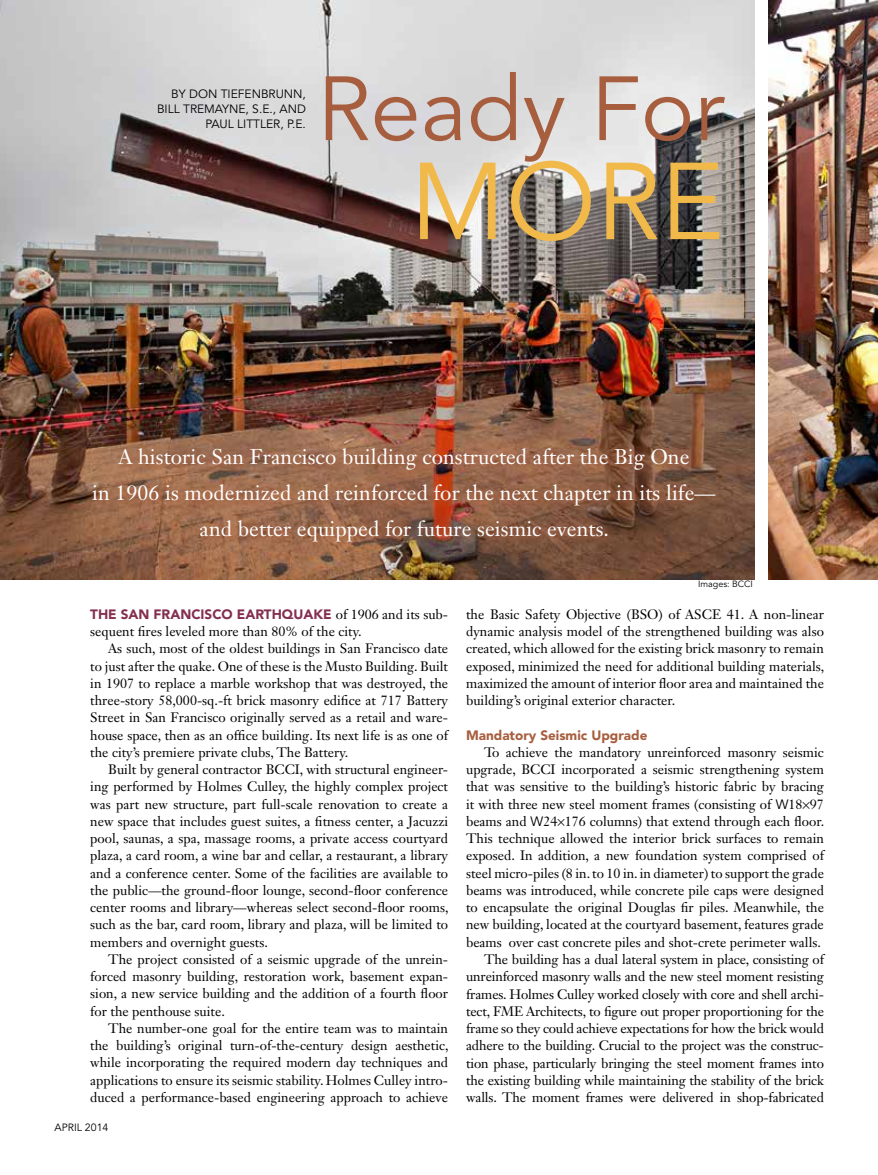
<style>
.page{position:relative;width:878px;height:1175px;background:#fff}
.page>*{position:absolute;margin:0;border:0;box-sizing:border-box;transform-origin:0 0}
.t1{font:108px "Avenir LT Std";color:#f1b94a}
.t2{font:90px "Avenir LT Std";color:#a75e3e}
.t3{font:21px/36px "Janson Text LT Std";letter-spacing:.005em;color:#fff;text-align:center}
.t4{font:13.5px/17.2px "Janson Text LT Std";color:#000;text-align:justify}
.t5{font:900 13.5px "Avenir LT Std";color:#842f50}
.t6{font:900 13.5px "Avenir LT Std";color:#a75e3e}
.t7{font:12px/15px "Avenir LT Std";color:#000;text-align:right}
.t8{font:10.5px "Avenir LT Std";color:#000}
.t9{font:9px "Avenir LT Std";color:#000}
.s1{font-family:"Janson Text LT Std";font-weight:400;color:#000}
.s2{font-family:"Avenir LT Std"}
</style>
<div class="page">
<img style="left:0;top:0;width:754px;height:579px">
<img style="left:768px;top:0;width:110px;height:579px">
<div style="left:79px;top:434px;width:649px;height:121px;background:#a75e3e;opacity:.75"></div>
<p class="t7" style="left:157px;top:86px;width:150px">BY DON TIEFENBRUNN,<br>BILL TREMAYNE, S.E., AND<br>PAUL LITTLER, P.E.</p>
<h2 class="t2" style="left:317px;top:57px;width:409px">READY FOR</h2>
<h1 class="t1" style="left:409px;top:140px;width:316px">MORE</h1>
<h3 class="t3" style="left:92px;top:438px;width:624px">A historic San Francisco building constructed after the Big One<br>in 1906 is modernized and reinforced for the next chapter in its life— and better equipped for future seismic events.</h3>
<p class="t9" style="left:698px;top:579px;width:55px">I MAGES: BCCI</p>
<p class="t5" style="left:90px;top:606px;width:359px">THE SAN FRANCISCO EARTHQUAKE <span class="s1">of 1906 and its sub-</span></p>
<p class="t4" style="left:90px;top:622px;width:273px">sequent fires leveled more than 80% of the city.</p>
<p class="t4" style="left:108px;top:640px;width:341px">As such, most of the oldest buildings in San Francisco date</p>
<p class="t4" style="left:90px;top:657px;width:359px">to just after the quake. One of these is the Musto Building. Built</p>
<p class="t4" style="left:90px;top:674px;width:359px">in 1907 to replace a marble workshop that was destroyed, the</p>
<p class="t4" style="left:90px;top:691px;width:359px">three-story 58,000-sq.-ft brick masonry edifice at 717 Battery</p>
<p class="t4" style="left:90px;top:709px;width:359px">Street in San Francisco originally served as a retail and ware-</p>
<p class="t4" style="left:90px;top:726px;width:359px">house space, then as an office building. Its next life is as one of</p>
<p class="t4" style="left:90px;top:743px;width:259px">the city’s premiere private clubs, The Battery.</p>
<p class="t4" style="left:108px;top:760px;width:341px">Built by general contractor BCCI, with structural engineer-</p>
<p class="t4" style="left:90px;top:778px;width:359px">ing performed by Holmes Culley, the highly complex project</p>
<p class="t4" style="left:90px;top:795px;width:359px">was part new structure, part full-scale renovation to create a</p>
<p class="t4" style="left:90px;top:812px;width:359px">new space that includes guest suites, a fitness center, a Jacuzzi</p>
<p class="t4" style="left:90px;top:829px;width:359px">pool, saunas, a spa, massage rooms, a private access courtyard</p>
<p class="t4" style="left:90px;top:847px;width:359px">plaza, a card room, a wine bar and cellar, a restaurant, a library</p>
<p class="t4" style="left:90px;top:864px;width:359px">and a conference center. Some of the facilities are available to</p>
<p class="t4" style="left:90px;top:881px;width:359px">the public—the ground-floor lounge, second-floor conference</p>
<p class="t4" style="left:90px;top:898px;width:360px">center rooms and library—whereas select second-floor rooms,</p>
<p class="t4" style="left:90px;top:916px;width:359px">such as the bar, card room, library and plaza, will be limited to</p>
<p class="t4" style="left:90px;top:933px;width:179px">members and overnight guests.</p>
<p class="t4" style="left:108px;top:950px;width:341px">The project consisted of a seismic upgrade of the unrein-</p>
<p class="t4" style="left:90px;top:967px;width:359px">forced masonry building, restoration work, basement expan-</p>
<p class="t4" style="left:90px;top:985px;width:359px">sion, a new service building and the addition of a fourth floor</p>
<p class="t4" style="left:90px;top:1002px;width:136px">for the penthouse suite.</p>
<p class="t4" style="left:108px;top:1019px;width:341px">The number-one goal for the entire team was to maintain</p>
<p class="t4" style="left:90px;top:1036px;width:360px">the building’s original turn-of-the-century design aesthetic,</p>
<p class="t4" style="left:90px;top:1054px;width:359px">while incorporating the required modern day techniques and</p>
<p class="t4" style="left:90px;top:1071px;width:359px">applications to ensure its seismic stability. Holmes Culley intro-</p>
<p class="t4" style="left:90px;top:1088px;width:359px">duced a performance-based engineering approach to achieve</p>
<p class="t8" style="left:55px;top:1121px;width:55px">APRIL 2014</p>
<p class="t4" style="left:466px;top:605px;width:360px">the Basic Safety Objective (BSO) of ASCE 41. A non-linear dynamic analysis model of the strengthened building was also created, which allowed for the existing brick masonry to remain exposed, minimized the need for additional building materials, maximized the amount of interior floor area and maintained the building’s original exterior character.</p>
<p class="t6" style="left:466px;top:726px;width:183px">MANDATORY SEISMIC UPGRADE</p>
<p class="t4" style="left:466px;top:743px;width:360px;text-align:right">To achieve the mandatory unreinforced masonry seismic upgrade, BCCI incorporated a seismic strengthening system that was sensitive to the building’s historic fabric by bracing it with three new steel moment frames (consisting of <span class="s2">W</span>18 97 beams and <span class="s2">W</span>24 176 columns) that extend through each floor.<br>This technique allowed the interior brick surfaces to remain exposed. In addition, a new foundation system comprised of steel micro-piles (8 in. to 10 in. in diameter) to support the grade beams was introduced, while concrete pile caps were designed to encapsulate the original Douglas fir piles. Meanwhile, the new building, located at the courtyard basement, features grade beams over cast concrete piles and shot-crete perimeter walls.<br>The building has a dual lateral system in place, consisting of unreinforced masonry walls and the new steel moment resisting frames. Holmes Culley worked closely with core and shell archi&shy;tect, FME Architects, to figure out proper proportioning for the frame so they could achieve expectations for how the brick would adhere to the building. Crucial to the project was the construc&shy;tion phase, particularly bringing the steel moment frames into the existing building while maintaining the stability of the brick walls. The moment frames were delivered in shop-fabricated</p>
</div>
